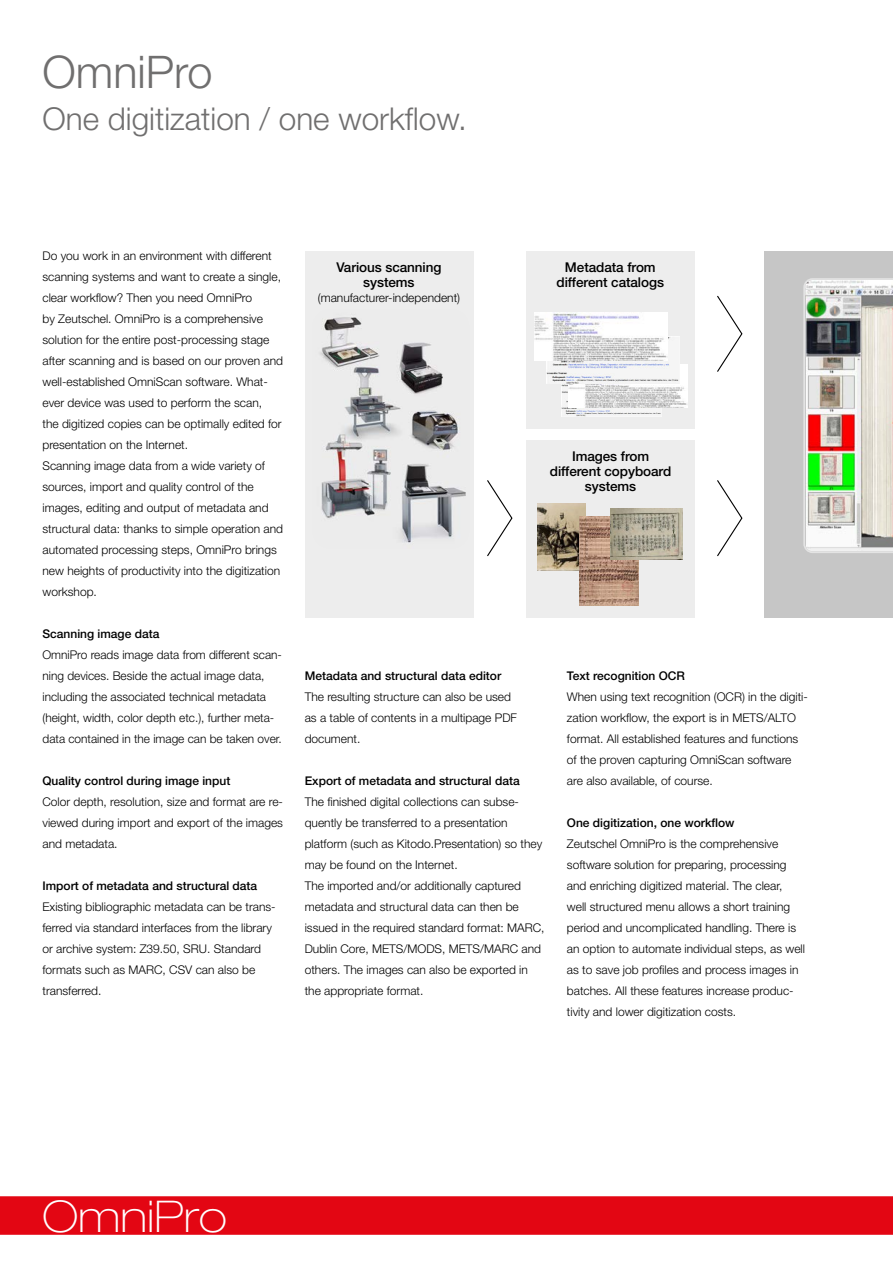
<style>
.page{position:relative;width:893px;height:1263px;background:#fff}
.page>*{position:absolute;margin:0;border:0;box-sizing:border-box;transform-origin:0 0}
.t1{font:300 45px "Helvetica Neue";color:#706f6f}
.t2{font:100 expanded 43.8px "Helvetica Neue";color:#fff}
.t3{font:300 31.5px "Helvetica Neue";color:#706f6f}
.t4{font:500 13.5px/15px "Helvetica Neue";letter-spacing:-.005em;color:#000;text-align:center}
.t5{font:300 12px/21px "Helvetica Neue";color:#000}
.t6{font:500 12px "Helvetica Neue";color:#000}
</style>
<div class="page">
<div style="left:0;top:1196px;width:893px;height:39px;background:#e30613"></div>
<div style="left:765px;top:251px;width:128px;height:366px;background:#c6c6c6"></div>
<div style="left:305px;top:251px;width:168px;height:366px;background:#ededed"></div>
<div style="left:526px;top:251px;width:169px;height:177px;background:#ededed"></div>
<div style="left:526px;top:440px;width:169px;height:177px;background:#ededed"></div>
<img style="left:561px;top:384px;width:101px;height:33px">
<img style="left:569px;top:365px;width:119px;height:42px">
<img style="left:546px;top:336px;width:133px;height:48px">
<img style="left:534px;top:313px;width:133px;height:47px">
<img style="left:538px;top:503px;width:48px;height:68px">
<img style="left:579px;top:516px;width:60px;height:90px">
<img style="left:611px;top:508px;width:72px;height:51px">
<img style="left:320px;top:317px;width:146px;height:226px">
<svg style="left:803px;top:278px;width:90px;height:275px;background:#c2c1b2"></svg>
<svg style="left:717px;top:295px;width:26px;height:77px"></svg>
<svg style="left:717px;top:480px;width:26px;height:77px"></svg>
<svg style="left:487px;top:480px;width:26px;height:77px"></svg>
<p class="t1" style="left:43px;top:44px;width:172px">OmniPro</p>
<p class="t3" style="left:43px;top:99px;width:426px">One digitization / one workflow.</p>
<p class="t5" style="left:43px;top:245px;width:242px">Do you work in an environment with different scanning systems and want to create a single, clear workflow? Then you need OmniPro<br>by Zeutschel. OmniPro is a comprehensive solution for the entire post-processing stage after scanning and is based on our proven and well-established OmniScan software. What&shy;ever device was used to perform the scan,<br>the digitized copies can be optimally edited for presentation on the Internet.</p>
<p class="t5" style="left:43px;top:455px;width:242px">Scanning image data from a wide variety of sources, import and quality control of the images, editing and output of metadata and structural data: thanks to simple operation and automated processing steps, OmniPro brings new heights of productivity into the digitization workshop.</p>
<p class="t6" style="left:43px;top:627px;width:118px">Scanning image data</p>
<p class="t5" style="left:43px;top:644px;width:241px">OmniPro reads image data from different scan&shy;ning devices. Beside the actual image data, including the associated technical metadata (height, width, color depth etc.), further meta&shy;data contained in the image can be taken over.</p>
<p class="t6" style="left:43px;top:774px;width:189px">Quality control during image input</p>
<p class="t5" style="left:43px;top:791px;width:242px;text-align:justify">Color depth, resolution, size and format are re&shy;viewed during import and export of the images and metadata.</p>
<p class="t6" style="left:43px;top:879px;width:216px">Import of metadata and structural data</p>
<p class="t5" style="left:43px;top:896px;width:235px">Existing bibliographic metadata can be trans&shy;ferred via standard interfaces from the library or archive system: Z39.50, SRU. Standard formats such as MARC, CSV can also be transferred.</p>
<p class="t4" style="left:336px;top:260px;width:107px">Various scanning</p>
<p class="t4" style="left:363px;top:275px;width:53px">systems</p>
<p class="t5" style="left:318px;top:287px;width:144px">(manufacturer-independent)</p>
<p class="t4" style="left:565px;top:260px;width:92px">Metadata from</p>
<p class="t4" style="left:557px;top:275px;width:109px">different catalogs</p>
<p class="t4" style="left:572px;top:449px;width:79px">Images from</p>
<p class="t4" style="left:550px;top:464px;width:123px">different copyboard systems</p>
<p class="t6" style="left:305px;top:669px;width:198px">Metadata and structural data editor</p>
<p class="t5" style="left:305px;top:686px;width:214px">The resulting structure can also be used as a table of contents in a multipage PDF document.</p>
<p class="t6" style="left:305px;top:774px;width:216px">Export of metadata and structural data</p>
<p class="t5" style="left:305px;top:791px;width:239px">The finished digital collections can subse&shy;quently be transferred to a presentation platform (such as Kitodo.Presentation) so they may be found on the Internet.</p>
<p class="t5" style="left:305px;top:875px;width:241px">The imported and/or additionally captured metadata and structural data can then be issued in the required standard format: MARC, Dublin Core, METS/MODS, METS/MARC and others. The images can also be exported in the appropriate format.</p>
<p class="t6" style="left:567px;top:669px;width:120px">Text recognition OCR</p>
<p class="t5" style="left:567px;top:686px;width:242px">When using text recognition (OCR) in the digiti&shy;zation workflow, the export is in METS/ALTO format. All established features and functions of the proven capturing OmniScan software are also available, of course.</p>
<p class="t6" style="left:567px;top:816px;width:169px">One digitization, one workflow</p>
<p class="t5" style="left:567px;top:833px;width:240px">Zeutschel OmniPro is the comprehensive software solution for preparing, processing and enriching digitized material. The clear,<br>well structured menu allows a short training period and uncomplicated handling. There is an option to automate individual steps, as well as to save job profiles and process images in batches. All these features increase produc&shy;tivity and lower digitization costs.</p>
<p class="t2" style="left:43px;top:1190px;width:186px">OmniPro</p>
</div>
